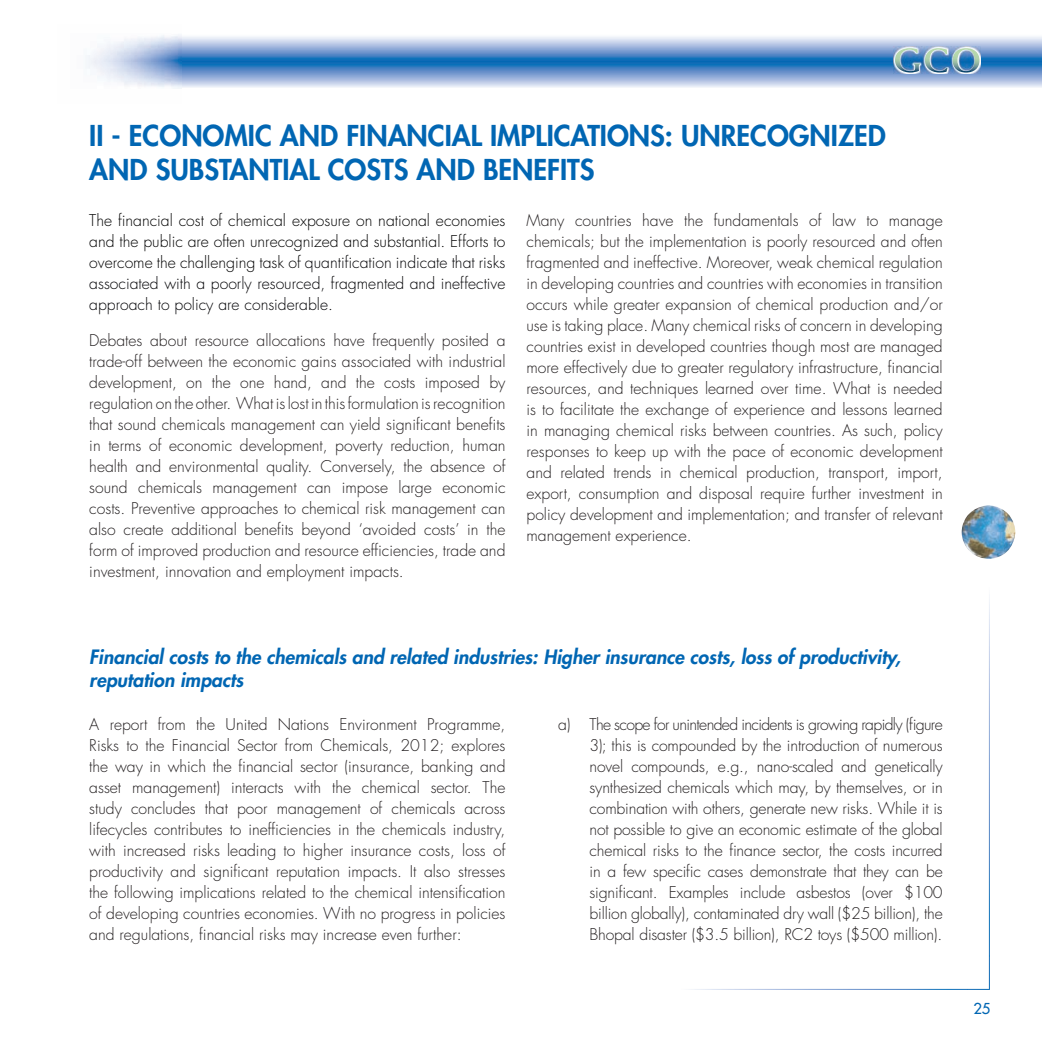
<style>
.page{position:relative;width:1042px;height:1042px;background:#fff}
.page>*{position:absolute;margin:0;border:0;box-sizing:border-box;transform-origin:0 0}
.t1{font:800 28px/33.6px "Futura";color:#0166b3}
.t2{font:italic 800 19.25px/22.8px "Futura";color:#0166b3}
.t3{font:300 15.75px/21px "Futura";color:#231f20;text-align:justify}
.t4{font:300 15.75px/21px "Futura";color:#000001;text-align:justify}
.t5{font:14.7px "Futura";color:#0166b3}
.s1{color:#020205}
</style>
<div class="page">
<svg style="left:182px;top:36px;width:860px;height:52px;background:#84aad6"></svg>
<img style="left:961px;top:505px;width:54px;height:54px">
<img style="left:893px;top:47px;width:88px;height:27px">
<svg style="left:895px;top:48px;width:84px;height:25px;background:#6f9dbc"></svg>
<img style="left:86px;top:35px;width:96px;height:53px">
<h1 class="t1" style="left:89px;top:119px;width:798px">II - ECONOMIC AND FINANCIAL IMPLICATIONS: UNRECOGNIZED<br>AND SUBSTANTIAL COSTS AND BENEFITS</h1>
<p class="t4" style="left:89px;top:210px;width:418px">The financial cost of chemical exposure on national economies and the public are often unrecognized and substantial. Efforts to overcome the challenging task of <span class="s1">quantification indicate that risks associated with a poorly resourced, fragmented and ineffective approach to policy are considerable.</span></p>
<p class="t3" style="left:89px;top:330px;width:418px">Debates about resource allocations have frequently posited a trade-off between the economic gains associated with industrial development, on the one hand, and the costs imposed by regulation on the other. What is lost in this formulation is recognition that sound chemicals management can yield significant benefits in terms of economic development, poverty reduction, human health and environmental quality. Conversely, the absence of sound chemicals management can impose large economic costs. Preventive approaches to chemical risk management can also create additional benefits beyond ‘avoided costs’ in the form of improved production and resource efficiencies, trade and investment, innovation and employment impacts.</p>
<p class="t3" style="left:526px;top:210px;width:418px">Many countries have the fundamentals of law to manage chemicals; but the implementation is poorly resourced and often fragmented and ineffective. Moreover, weak chemical regulation in developing countries and countries with economies in transition occurs while greater expansion of chemical production and/or use is taking place. Many chemical risks of concern in developing countries exist in developed countries though most are managed more effectively due to greater regulatory infrastructure, financial resources, and techniques learned over time. What is needed is to facilitate the exchange of experience and lessons learned in managing chemical risks between countries. As such, policy responses to keep up with the pace of economic development and related trends in chemical production, transport, import, export, consumption and disposal require further investment in policy development and implementation; and transfer of relevant management experience.</p>
<p class="t2" style="left:89px;top:645px;width:813px">Financial costs to the chemicals and related industries: Higher insurance costs, loss of productivity, reputation impacts</p>
<p class="t3" style="left:89px;top:714px;width:418px">A report from the United Nations Environment Programme, Risks to the Financial Sector from Chemicals, 2012; explores the way in which the financial sector (insurance, banking and asset management) interacts with the chemical sector. The study concludes that poor management of chemicals across lifecycles contributes to inefficiencies in the chemicals industry, with increased risks leading to higher insurance costs, loss of productivity and significant reputation impacts. It also stresses the following implications related to the chemical intensification of developing countries economies. With no progress in policies and regulations, financial risks may increase even further:</p>
<p class="t3" style="left:589px;top:714px;width:355px;text-indent:-32px">a) The scope for unintended incidents is growing rapidly (figure 3); this is compounded by the introduction of numerous novel compounds, e.g., nano-scaled and genetically synthesized chemicals which may, by themselves, or in combination with others, generate new risks. While it is not possible to give an economic estimate of the global chemical risks to the finance sector, the costs incurred in a few specific cases demonstrate that they can be significant. Examples include asbestos (over $100 billion globally), contaminated dry wall ($25 billion), the Bhopal disaster ($3.5 billion), RC2 toys ($500 million).</p>
<p class="t5" style="left:973px;top:998px;width:18px">25</p>
</div>
